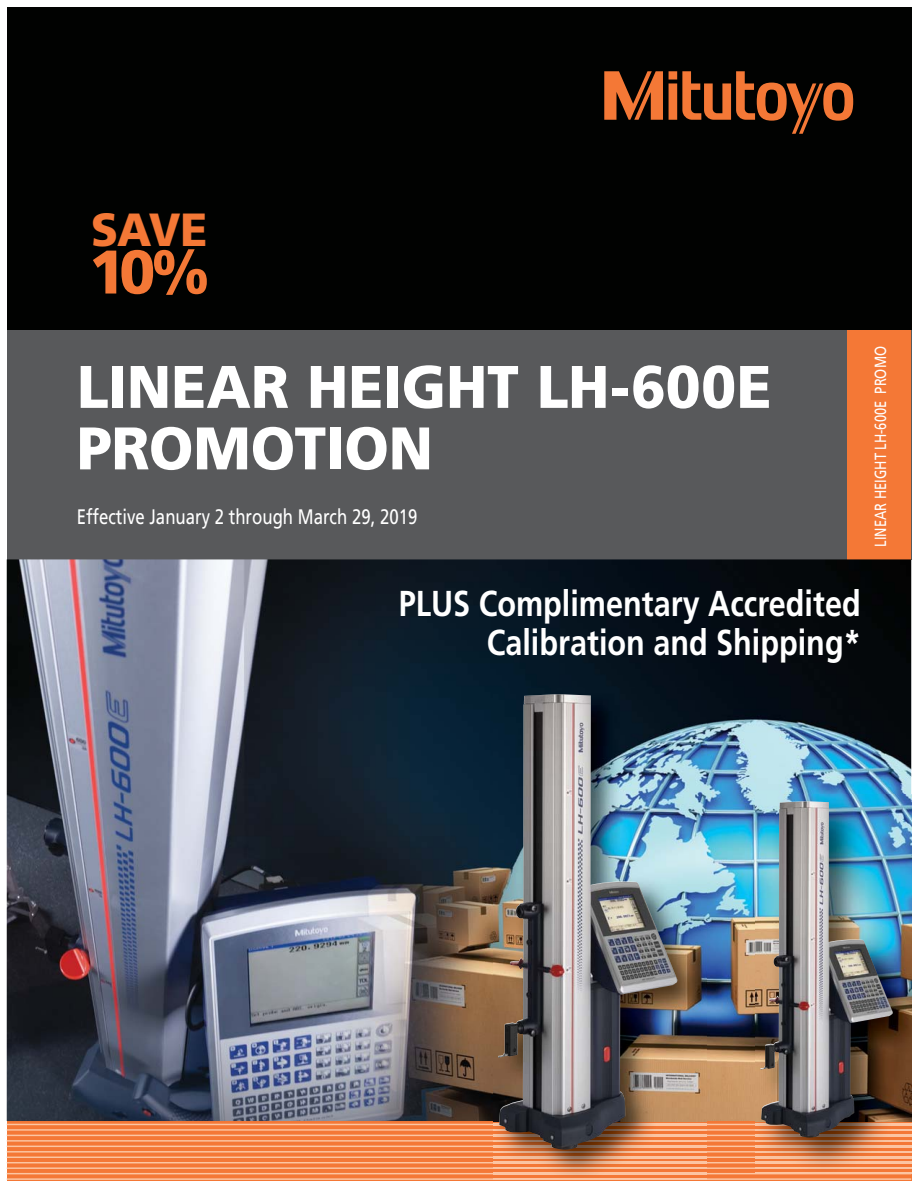
<style>
.page{position:relative;width:918px;height:1188px;background:#fff}
.page>*{position:absolute;margin:0;border:0;box-sizing:border-box;transform-origin:0 0}
.t1{font:900 61.5px "Mitutoyo Frutiger";color:#f47836}
.t2{font:900 60px/61.5px "Mitutoyo Frutiger";letter-spacing:-.005em;color:#fff}
.t3{font:900 46.5px "Mitutoyo Frutiger";color:#f47836}
.t4{font:700 36px/39px "Mitutoyo Frutiger";color:#fff;text-align:right}
.t5{font:21px "Mitutoyo Frutiger";color:#fff}
.t6{font:16.2px "Mitutoyo Frutiger";color:#fff}
</style>
<div class="page">
<div style="left:7px;top:7px;width:904px;height:324px;background:#010201"></div>
<svg style="left:7px;top:1121px;width:904px;height:60px;background:#f47c3c"></svg>
<svg style="left:7px;top:1173px;width:904px;height:7px;background:#f69660"></svg>
<hr style="left:707px;top:1167px;width:49px;height:2px;background:#fcc5a2">
<hr style="left:7px;top:1167px;width:487px;height:2px;background:#fcc5a2">
<hr style="left:707px;top:1162px;width:49px;height:1px;background:#fcc5a2">
<hr style="left:7px;top:1162px;width:487px;height:1px;background:#fcc5a2">
<hr style="left:707px;top:1157px;width:49px;height:1px;background:#fcc5a2">
<hr style="left:7px;top:1157px;width:487px;height:1px;background:#fcc5a2">
<hr style="left:707px;top:1151px;width:49px;height:2px;background:#fcc5a2">
<hr style="left:7px;top:1151px;width:487px;height:2px;background:#fcc5a2">
<hr style="left:707px;top:1146px;width:49px;height:1px;background:#fcc5a2">
<hr style="left:7px;top:1146px;width:487px;height:1px;background:#fcc5a2">
<hr style="left:707px;top:1140px;width:49px;height:2px;background:#fcc5a2">
<hr style="left:7px;top:1140px;width:487px;height:2px;background:#fcc5a2">
<hr style="left:707px;top:1135px;width:49px;height:1px;background:#fcc5a2">
<hr style="left:7px;top:1135px;width:487px;height:1px;background:#fcc5a2">
<hr style="left:707px;top:1129px;width:49px;height:2px;background:#fcc5a2">
<hr style="left:7px;top:1129px;width:487px;height:2px;background:#fcc5a2">
<hr style="left:707px;top:1124px;width:49px;height:1px;background:#fcc5a2">
<hr style="left:7px;top:1124px;width:487px;height:1px;background:#fcc5a2">
<div style="left:7px;top:330px;width:904px;height:230px;background:#58595b"></div>
<div style="left:847px;top:330px;width:64px;height:230px;background:#f47836"></div>
<svg style="left:604px;top:71px;width:249px;height:63px"></svg>
<img style="left:7px;top:559px;width:904px;height:562px">
<img style="left:494px;top:689px;width:213px;height:491px">
<img style="left:494px;top:1173px;width:213px;height:1px">
<img style="left:494px;top:1167px;width:213px;height:2px">
<img style="left:494px;top:1162px;width:213px;height:1px">
<img style="left:494px;top:1157px;width:213px;height:1px">
<img style="left:494px;top:1151px;width:213px;height:2px">
<img style="left:494px;top:1146px;width:213px;height:1px">
<img style="left:494px;top:1140px;width:213px;height:2px">
<img style="left:494px;top:1135px;width:213px;height:1px">
<img style="left:494px;top:1129px;width:213px;height:2px">
<img style="left:494px;top:1124px;width:213px;height:1px">
<img style="left:498px;top:694px;width:180px;height:456px">
<img style="left:756px;top:795px;width:155px;height:379px">
<img style="left:756px;top:1167px;width:155px;height:2px">
<img style="left:756px;top:1162px;width:155px;height:1px">
<img style="left:756px;top:1157px;width:155px;height:1px">
<img style="left:756px;top:1151px;width:155px;height:2px">
<img style="left:756px;top:1146px;width:155px;height:1px">
<img style="left:756px;top:1140px;width:155px;height:2px">
<img style="left:756px;top:1135px;width:155px;height:1px">
<img style="left:756px;top:1129px;width:155px;height:2px">
<img style="left:756px;top:1124px;width:155px;height:1px">
<img style="left:760px;top:801px;width:133px;height:337px">
<p class="t3" style="left:91px;top:202px;width:118px">SAVE</p>
<h1 class="t1" style="left:89px;top:236px;width:122px">10%</h1>
<h2 class="t2" style="left:77px;top:356px;width:696px">LINEAR HEIGHT LH-600E<br>PROMOTION</h2>
<p class="t5" style="left:77px;top:507px;width:342px">Effective January 2 through March 29, 2019</p>
<p class="t6" style="left:873px;top:547px;width:202px;rotate:-90deg">LINEAR HEIGHT LH-600E PROMO</p>
<p class="t4" style="left:399px;top:586px;width:463px">PLUS Complimentary Accredited<br>Calibration and Shipping*</p>
</div>
